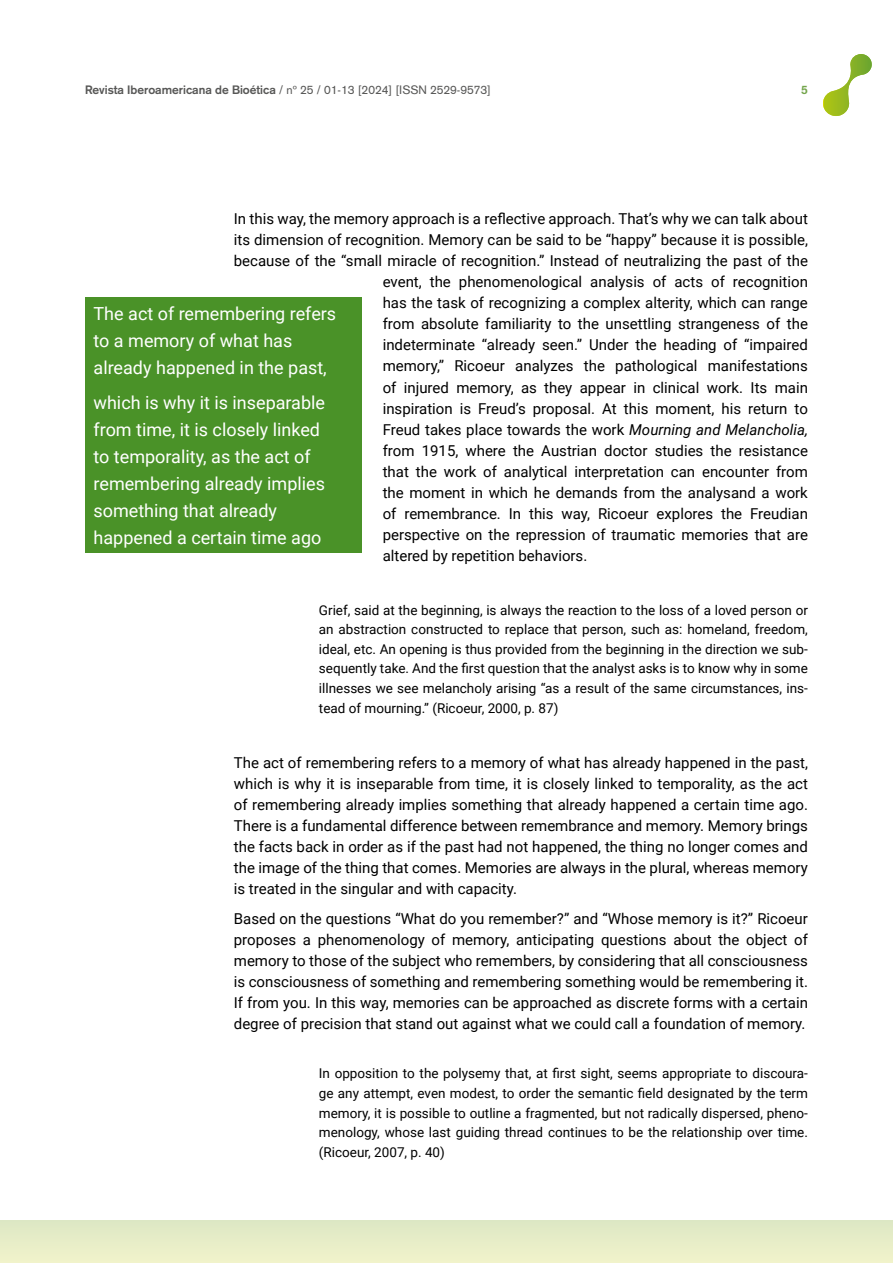
<style>
.page{position:relative;width:893px;height:1263px;background:#fff}
.page>*{position:absolute;margin:0;border:0;box-sizing:border-box;transform-origin:0 0}
.t1{font:18px/27px "Roboto";color:#fff}
.t2{font:15px/21px "Roboto";color:#000;text-align:justify}
.t3{font:13.5px/19.5px "Roboto";color:#000;text-align:justify}
.t4{font:12px "Akzidenz Grotesk";color:#575756}
.t5{font:700 12px "Akzidenz Grotesk";color:#74a54c}
.s1{font-weight:700}
.s2{font-style:italic}
</style>
<div class="page">
<div style="left:0;top:1220px;width:893px;height:43px;background:#e7edc8"></div>
<svg style="left:823px;top:54px;width:49px;height:62px"></svg>
<div style="left:85px;top:298px;width:276px;height:255px;background:#4a9228"></div>
<p class="t4" style="left:85px;top:83px;width:407px"><span class="s1">Revista Iberoamericana de Bioética</span> / nº 25 / 01-13 [2024] [ISSN 2529-9573]</p>
<p class="t5" style="left:801px;top:83px;width:8px">5</p>
<p class="t2" style="left:234px;top:207px;width:576px">In this way, the memory approach is a reflective approach. That’s why we can talk about</p>
<p class="t2" style="left:234px;top:229px;width:576px">its dimension of recognition. Memory can be said to be “happy” because it is possible,</p>
<p class="t2" style="left:234px;top:250px;width:576px">because of the “small miracle of recognition.” Instead of neutralizing the past of the</p>
<p class="t2" style="left:383px;top:271px;width:427px">event, the phenomenological analysis of acts of recognition</p>
<p class="t2" style="left:383px;top:292px;width:427px">has the task of recognizing a complex alterity, which can range</p>
<p class="t2" style="left:383px;top:313px;width:427px">from absolute familiarity to the unsettling strangeness of the</p>
<p class="t2" style="left:383px;top:334px;width:427px">indeterminate “already seen.” Under the heading of “impaired</p>
<p class="t2" style="left:383px;top:355px;width:427px">memory,” Ricoeur analyzes the pathological manifestations</p>
<p class="t2" style="left:383px;top:376px;width:427px">of injured memory, as they appear in clinical work. Its main</p>
<p class="t2" style="left:383px;top:397px;width:427px">inspiration is Freud’s proposal. At this moment, his return to</p>
<p class="t2" style="left:383px;top:418px;width:427px">Freud takes place towards the work <span class="s2">Mourning and Melancholia,</span></p>
<p class="t2" style="left:383px;top:439px;width:427px">from 1915, where the Austrian doctor studies the resistance</p>
<p class="t2" style="left:383px;top:460px;width:427px">that the work of analytical interpretation can encounter from</p>
<p class="t2" style="left:383px;top:481px;width:427px">the moment in which he demands from the analysand a work</p>
<p class="t2" style="left:383px;top:503px;width:427px">of remembrance. In this way, Ricoeur explores the Freudian</p>
<p class="t2" style="left:383px;top:524px;width:427px">perspective on the repression of traumatic memories that are</p>
<p class="t2" style="left:383px;top:545px;width:206px">altered by repetition behaviors.</p>
<p class="t3" style="left:319px;top:600px;width:490px">Grief, said at the beginning, is always the reaction to the loss of a loved person or an abstraction constructed to replace that person, such as: homeland, freedom, ideal, etc. An opening is thus provided from the beginning in the direction we sub&shy;sequently take. And the first question that the analyst asks is to know why in some illnesses we see melancholy arising “as a result of the same circumstances, ins&shy;tead of mourning.” (Ricoeur, 2000, p. 87)</p>
<p class="t1" style="left:94px;top:299px;width:244px">The act of remembering refers to a memory of what has already happened in the past,</p>
<p class="t1" style="left:94px;top:389px;width:233px">which is why it is inseparable from time, it is closely linked to temporality, as the act of remembering already implies something that already happened a certain time ago</p>
<p class="t2" style="left:234px;top:751px;width:576px">The act of remembering refers to a memory of what has already happened in the past, which is why it is inseparable from time, it is closely linked to temporality, as the act of remembering already implies something that already happened a certain time ago.<br>There is a fundamental difference between remembrance and memory. Memory brings the facts back in order as if the past had not happened, the thing no longer comes and the image of the thing that comes. Memories are always in the plural, whereas memory is treated in the singular and with capacity.</p>
<p class="t2" style="left:234px;top:907px;width:576px">Based on the questions “What do you remember?” and “Whose memory is it?” Ricoeur proposes a phenomenology of memory, anticipating questions about the object of memory to those of the subject who remembers, by considering that all consciousness is consciousness of something and remembering something would be remembering it.<br>If from you. In this way, memories can be approached as discrete forms with a certain degree of precision that stand out against what we could call a foundation of memory.</p>
<p class="t3" style="left:319px;top:1063px;width:490px">In opposition to the polysemy that, at first sight, seems appropriate to discoura&shy;ge any attempt, even modest, to order the semantic field designated by the term memory, it is possible to outline a fragmented, but not radically dispersed, pheno&shy;menology, whose last guiding thread continues to be the relationship over time. (Ricoeur, 2007, p. 40)</p>
</div>
